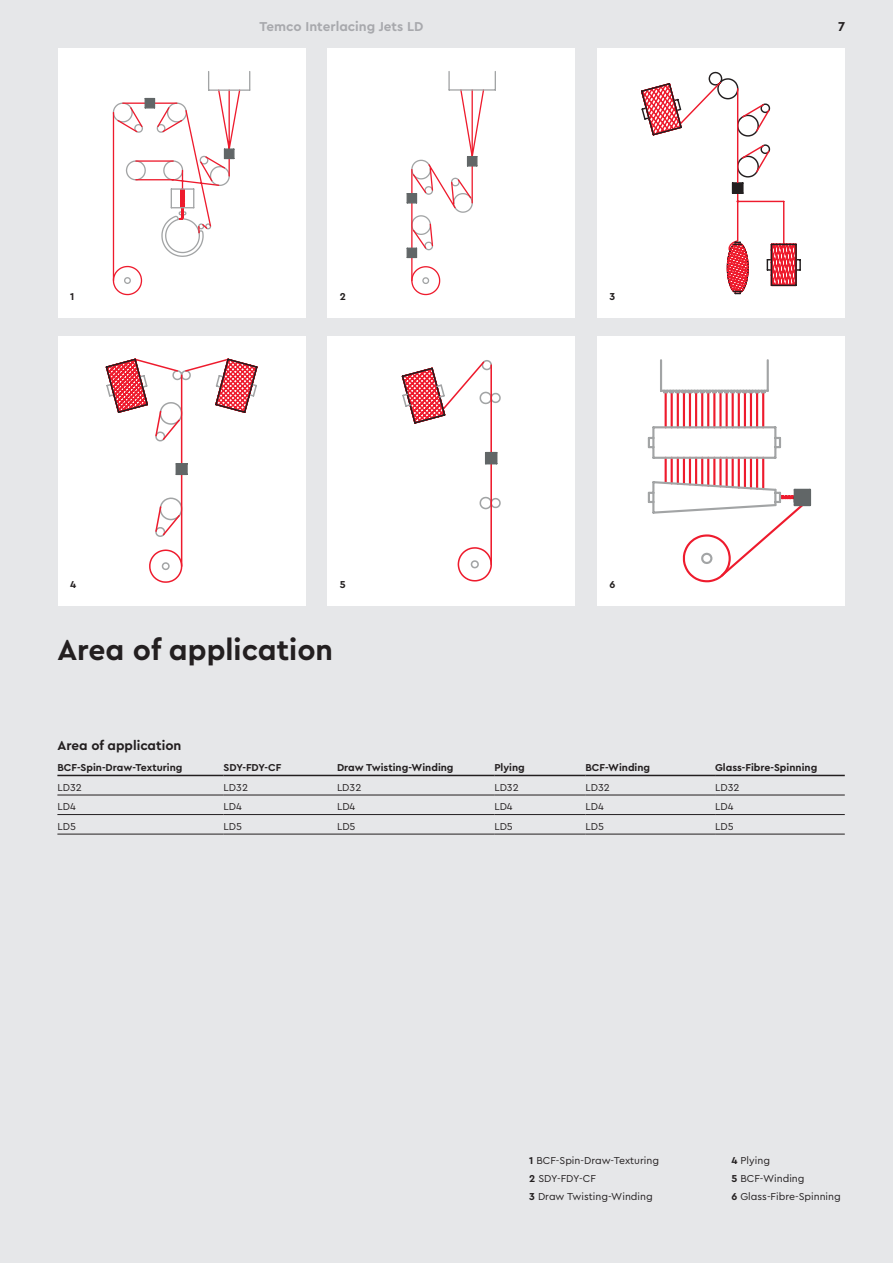
<style>
.page{position:relative;width:893px;height:1263px;background:#e6e7e9}
.page>*{position:absolute;margin:0;border:0;box-sizing:border-box;transform-origin:0 0}
.t1{font:700 30px "Saurer";color:#231f20}
.t2{font:700 13.5px "Saurer";color:#a8a9ad}
.t3{font:700 13.5px "Saurer";color:#231f20}
.t4{font:10.5px/18px "Saurer";color:#231f20}
.t5{font:700 10.5px "Saurer";color:#231f20}
.s1{font-weight:700}
</style>
<div class="page">
<div style="left:58px;top:48px;width:247px;height:270px;background:#fff"></div>
<div style="left:328px;top:48px;width:247px;height:270px;background:#fff"></div>
<div style="left:597px;top:48px;width:248px;height:270px;background:#fff"></div>
<div style="left:58px;top:336px;width:247px;height:269px;background:#fff"></div>
<div style="left:328px;top:336px;width:247px;height:269px;background:#fff"></div>
<div style="left:597px;top:336px;width:248px;height:269px;background:#fff"></div>
<hr style="left:449px;top:89px;width:46px;height:2px;background:#a2a4a5">
<svg style="left:495px;top:71px;width:1px;height:19px"></svg>
<svg style="left:407px;top:71px;width:78px;height:225px"></svg>
<svg style="left:647px;top:359px;width:164px;height:224px"></svg>
<div style="left:795px;top:490px;width:15px;height:15px;background:#616667"></div>
<svg style="left:105px;top:358px;width:153px;height:225px"></svg>
<div style="left:176px;top:464px;width:11px;height:10px;background:#616667"></div>
<hr style="left:209px;top:89px;width:41px;height:2px;background:#a2a4a5">
<svg style="left:249px;top:71px;width:1px;height:18px"></svg>
<svg style="left:112px;top:71px;width:129px;height:225px"></svg>
<svg style="left:641px;top:71px;width:160px;height:224px"></svg>
<div style="left:733px;top:183px;width:10px;height:10px;background:#231f20"></div>
<svg style="left:401px;top:360px;width:100px;height:222px"></svg>
<div style="left:486px;top:453px;width:11px;height:11px;background:#616667"></div>
<hr style="left:57px;top:834px;width:167px;height:1px;background:#231f20">
<hr style="left:224px;top:834px;width:113px;height:1px;background:#231f20">
<hr style="left:337px;top:834px;width:157px;height:1px;background:#231f20">
<hr style="left:494px;top:834px;width:91px;height:1px;background:#231f20">
<hr style="left:585px;top:834px;width:130px;height:1px;background:#231f20">
<hr style="left:715px;top:834px;width:130px;height:1px;background:#231f20">
<hr style="left:57px;top:814px;width:167px;height:1px;background:#231f20">
<hr style="left:224px;top:814px;width:113px;height:1px;background:#231f20">
<hr style="left:337px;top:814px;width:157px;height:1px;background:#231f20">
<hr style="left:494px;top:814px;width:91px;height:1px;background:#231f20">
<hr style="left:585px;top:814px;width:130px;height:1px;background:#231f20">
<hr style="left:715px;top:814px;width:130px;height:1px;background:#231f20">
<hr style="left:57px;top:795px;width:167px;height:1px;background:#231f20">
<hr style="left:224px;top:795px;width:113px;height:1px;background:#231f20">
<hr style="left:337px;top:795px;width:157px;height:1px;background:#231f20">
<hr style="left:494px;top:795px;width:91px;height:1px;background:#231f20">
<hr style="left:585px;top:795px;width:130px;height:1px;background:#231f20">
<hr style="left:715px;top:795px;width:130px;height:1px;background:#231f20">
<hr style="left:57px;top:775px;width:167px;height:1px;background:#231f20">
<hr style="left:337px;top:775px;width:157px;height:1px;background:#231f20">
<hr style="left:494px;top:775px;width:91px;height:1px;background:#231f20">
<hr style="left:585px;top:775px;width:130px;height:1px;background:#231f20">
<hr style="left:715px;top:775px;width:130px;height:1px;background:#231f20">
<hr style="left:224px;top:775px;width:113px;height:1px;background:#231f20">
<p class="t2" style="left:260px;top:18px;width:165px">Temco Interlacing Jets LD</p>
<p class="t3" style="left:838px;top:18px;width:9px">7</p>
<p class="t5" style="left:70px;top:289px;width:6px">1</p>
<p class="t5" style="left:340px;top:289px;width:8px">2</p>
<p class="t5" style="left:609px;top:289px;width:7px">3</p>
<p class="t5" style="left:70px;top:577px;width:8px">4</p>
<p class="t5" style="left:340px;top:577px;width:7px">5</p>
<p class="t5" style="left:609px;top:577px;width:7px">6</p>
<h1 class="t1" style="left:57px;top:630px;width:277px">Area of application</h1>
<p class="t3" style="left:57px;top:736px;width:126px">Area of application</p>
<p class="t5" style="left:57px;top:761px;width:127px">BCF-Spin-Draw-Texturing</p>
<p class="t5" style="left:224px;top:761px;width:59px">SDY-FDY-CF</p>
<p class="t5" style="left:337px;top:761px;width:118px">Draw Twisting-Winding</p>
<p class="t5" style="left:494px;top:761px;width:32px">Plying</p>
<p class="t5" style="left:585px;top:761px;width:66px">BCF-Winding</p>
<p class="t5" style="left:715px;top:761px;width:104px">Glass-Fibre-Spinning</p>
<p class="t4" style="left:57px;top:778px;width:26px">LD32</p>
<p class="t4" style="left:224px;top:778px;width:26px">LD32</p>
<p class="t4" style="left:337px;top:778px;width:26px">LD32</p>
<p class="t4" style="left:494px;top:778px;width:26px">LD32</p>
<p class="t4" style="left:585px;top:778px;width:26px">LD32</p>
<p class="t4" style="left:715px;top:778px;width:26px">LD32</p>
<p class="t4" style="left:57px;top:797px;width:20px">LD4</p>
<p class="t4" style="left:224px;top:797px;width:20px">LD4</p>
<p class="t4" style="left:337px;top:797px;width:20px">LD4</p>
<p class="t4" style="left:494px;top:797px;width:20px">LD4</p>
<p class="t4" style="left:585px;top:797px;width:20px">LD4</p>
<p class="t4" style="left:715px;top:797px;width:20px">LD4</p>
<p class="t4" style="left:57px;top:817px;width:20px">LD5</p>
<p class="t4" style="left:224px;top:817px;width:20px">LD5</p>
<p class="t4" style="left:337px;top:817px;width:20px">LD5</p>
<p class="t4" style="left:494px;top:817px;width:20px">LD5</p>
<p class="t4" style="left:585px;top:817px;width:20px">LD5</p>
<p class="t4" style="left:715px;top:817px;width:20px">LD5</p>
<p class="t4" style="left:529px;top:1151px;width:131px"><span class="s1">1</span> BCF-Spin-Draw-Texturing<br><span class="s1">2</span> SDY-FDY-CF<br><span class="s1">3</span> Draw Twisting-Winding</p>
<p class="t4" style="left:732px;top:1151px;width:111px"><span class="s1">4</span> Plying<br><span class="s1">5</span> BCF-Winding<br><span class="s1">6</span> Glass-Fibre-Spinning</p>
</div>
